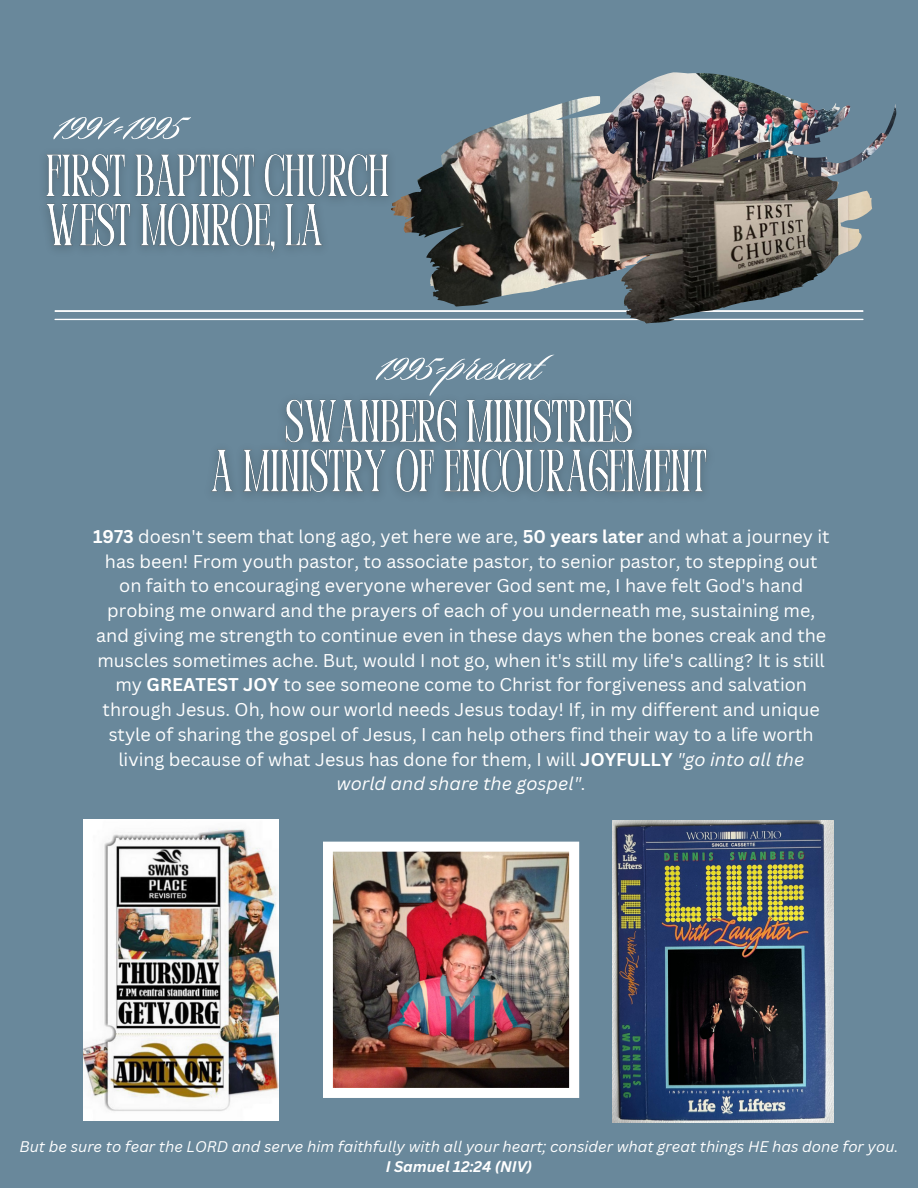
<style>
.page{position:relative;width:918px;height:1188px;background:#69889b}
.page>*{position:absolute;margin:0;border:0;box-sizing:border-box;transform-origin:0 0}
.t1{font:54.9px "Sloop Script Pro";color:#fff}
.t2{font:18px/24.8px "Canva Sans";color:#fff;text-align:center}
.t3{font:italic 15px "Canva Sans";color:#fff}
.t4{font:italic 700 15px "Canva Sans";color:#fff}
.s1{font-weight:700}
.s2{font-style:italic}
</style>
<div class="page">
<img style="left:403px;top:96px;width:200px;height:211px">
<img style="left:603px;top:72px;width:293px;height:82px">
<hr style="left:55px;top:311px;width:808px;height:1px;background:#fff">
<hr style="left:55px;top:319px;width:808px;height:1px;background:#fff">
<img style="left:590px;top:142px;width:282px;height:181px">
<img style="left:323px;top:842px;width:256px;height:256px">
<img style="left:612px;top:821px;width:222px;height:301px">
<img style="left:84px;top:819px;width:194px;height:302px">
<img style="left:46px;top:154px;width:357px;height:98px">
<img style="left:211px;top:399px;width:496px;height:96px">
<p class="t1" style="left:55px;top:95px;width:128px">1991-1995</p>
<p class="t1" style="left:377px;top:335px;width:165px">1995-present</p>
<p class="t2" style="left:93px;top:524px;width:738px"><span class="s1">1973</span> doesn't seem that long ago, yet here we are, <span class="s1">50 years later</span> and what a journey it has been! From youth pastor, to associate pastor, to senior pastor, to stepping out on faith to encouraging everyone wherever God sent me, I have felt God's hand probing me onward and the prayers of each of you underneath me, sustaining me, and giving me strength to continue even in these days when the bones creak and the muscles sometimes ache. But, would I not go, when it's still my life's calling? It is still my <span class="s1">GREATEST JOY</span> to see someone come to Christ for forgiveness and salvation through Jesus. Oh, how our world needs Jesus today! If, in my different and unique style of sharing the gospel of Jesus, I can help others find their way to a life worth living because of what Jesus has done for them, I will <span class="s1">JOYFULLY</span> <span class="s2">"go into all the world and share the gospel".</span></p>
<p class="t3" style="left:19px;top:1136px;width:880px">But be sure to fear the LORD and serve him faithfully with all your heart; consider what great things HE has done for you.</p>
<p class="t4" style="left:386px;top:1156px;width:148px">I Samuel 12:24 (NIV)</p>
</div>
